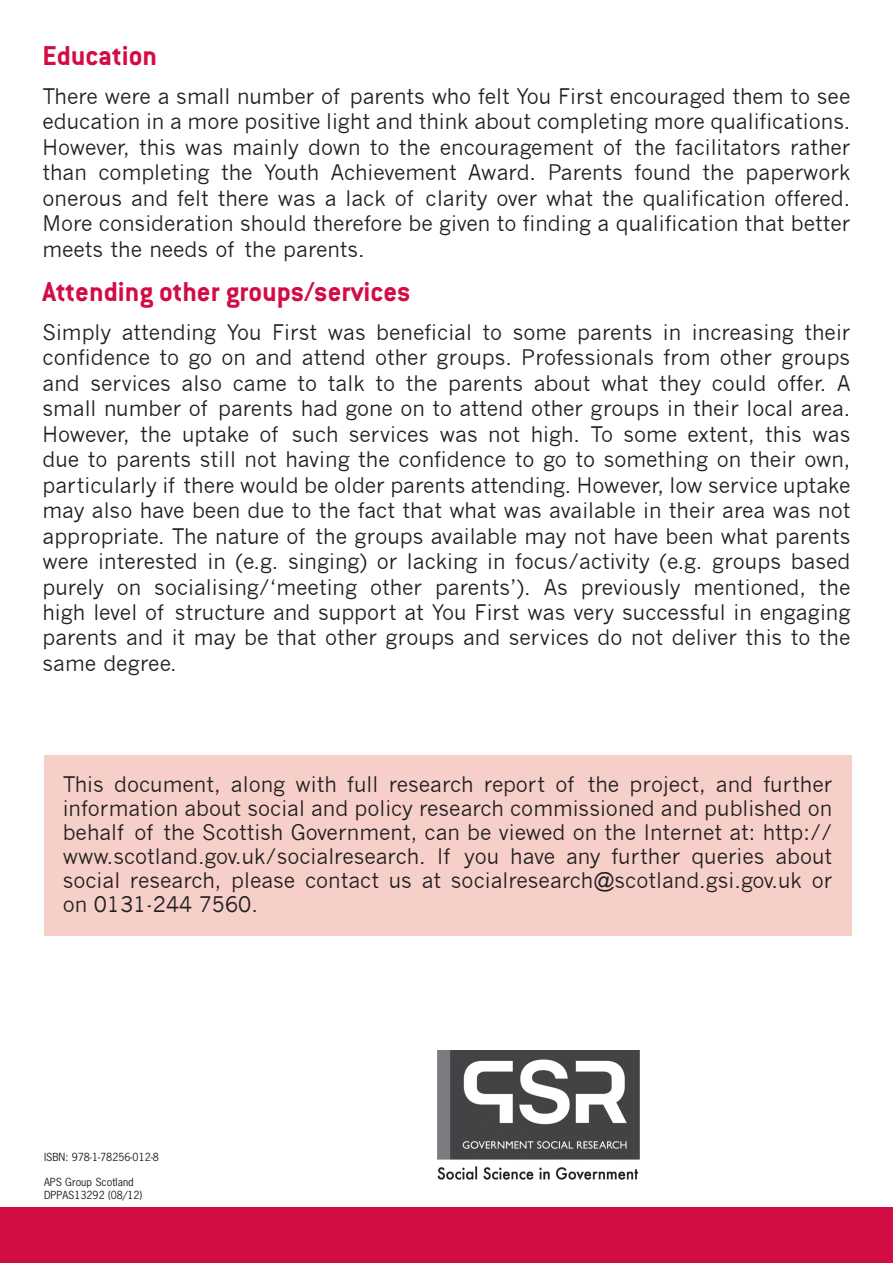
<style>
.page{position:relative;width:893px;height:1263px;background:#fff}
.page>*{position:absolute;margin:0;border:0;box-sizing:border-box;transform-origin:0 0}
.t1{font:700 30px "Conduit OSITC";color:#d20d44}
.t2{font:21px/25.5px "News Gothic";color:#231f20;text-align:justify}
.t3{font:10.5px/12.6px "News Gothic";color:#231f20}
</style>
<div class="page">
<div style="left:44px;top:755px;width:807px;height:180px;background:#f6cfc9"></div>
<div style="left:0;top:1208px;width:893px;height:55px;background:#d20d44"></div>
<img style="left:438px;top:1050px;width:202px;height:130px">
<h1 class="t1" style="left:43px;top:38px;width:116px">Education</h1>
<p class="t2" style="left:43px;top:83px;width:809px">There were a small number of parents who felt You First encouraged them to see education in a more positive light and think about completing more qualifications.<br>However, this was mainly down to the encouragement of the facilitators rather than completing the Youth Achievement Award. Parents found the paperwork onerous and felt there was a lack of clarity over what the qualification offered.<br>More consideration should therefore be given to finding a qualification that better meets the needs of the parents.</p>
<h1 class="t1" style="left:43px;top:274px;width:370px">Attending other groups/services</h1>
<p class="t2" style="left:43px;top:319px;width:809px">Simply attending You First was beneficial to some parents in increasing their confidence to go on and attend other groups. Professionals from other groups and services also came to talk to the parents about what they could offer. A small number of parents had gone on to attend other groups in their local area.<br>However, the uptake of such services was not high. To some extent, this was due to parents still not having the confidence to go to something on their own, particularly if there would be older parents attending. However, low service uptake may also have been due to the fact that what was available in their area was not appropriate. The nature of the groups available may not have been what parents were interested in (e.g. singing) or lacking in focus/activity (e.g. groups based purely on socialising/‘meeting other parents’). As previously mentioned, the high level of structure and support at You First was very successful in engaging parents and it may be that other groups and services do not deliver this to the same degree.</p>
<p class="t2" style="left:63px;top:772px;width:771px;line-height:24px">This document, along with full research report of the project, and further information about social and policy research commissioned and published on behalf of the Scottish Government, can be viewed on the Internet at: http:// www.scotland.gov.uk/socialresearch. If you have any further queries about social research, please contact us at socialresearch@scotland.gsi.gov.uk or on 0131-244 7560.</p>
<p class="t3" style="left:44px;top:1151px;width:116px">ISBN: 978-1-78256-012-8</p>
<p class="t3" style="left:44px;top:1176px;width:100px">APS Group Scotland<br>DPPAS13292 (08/12)</p>
</div>
